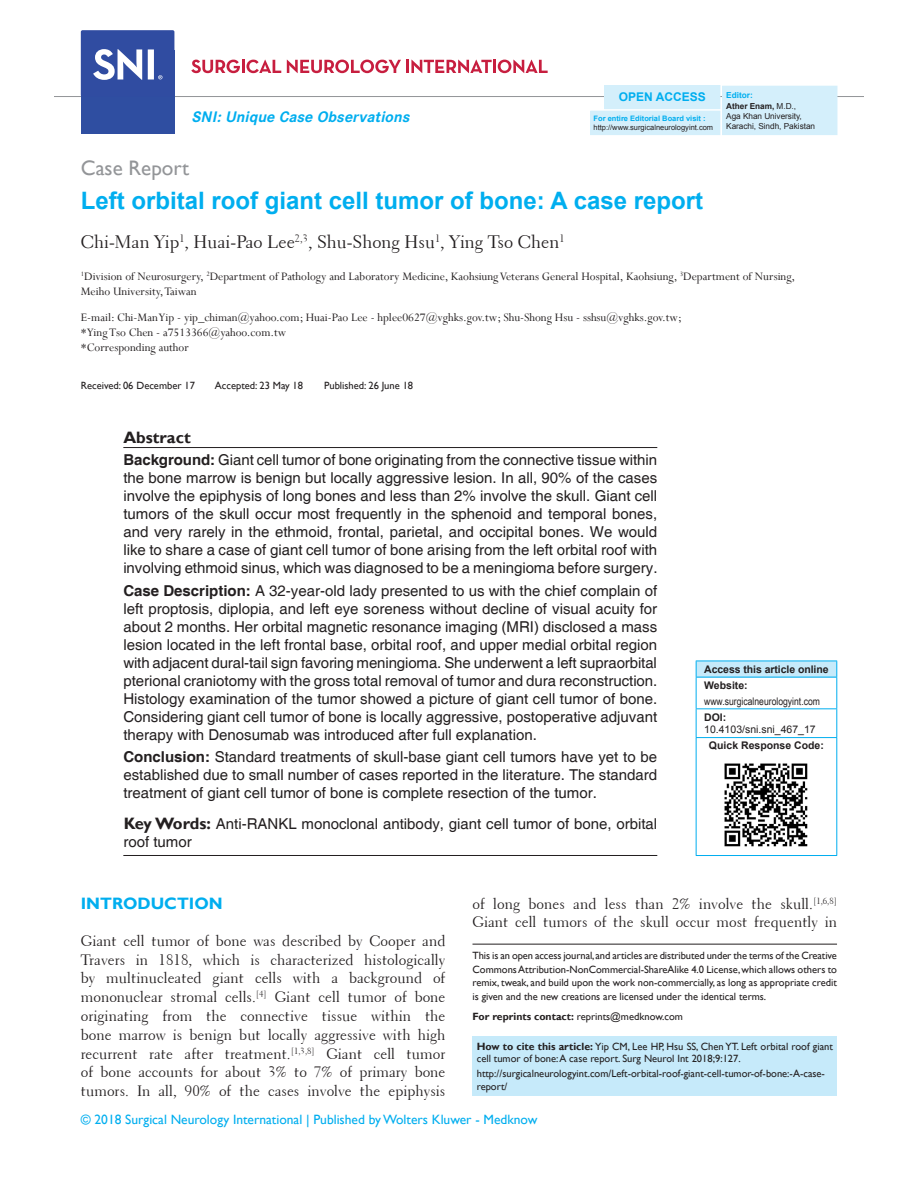
<style>
.page{position:relative;width:918px;height:1188px;background:#fff}
.page>*{position:absolute;margin:0;border:0;box-sizing:border-box;transform-origin:0 0}
.AT{font:700 24px "Arial";color:#00aeef}
.AH{font:21px "Gill Sans";color:#939598}
.AU{font:18px "Transitional 521 BT Roman A";color:#231f20}
.t1{font:700 16.5px "Gill Sans";color:#00aeef}
.ABSH{font:700 16.5px "Gill Sans";color:#231f20}
.ABS{font:15px/18px "Helvetica";color:#231f20;text-align:justify}
.TX{font:15px/18.8px "Transitional 521 BT Roman A";color:#231f20;text-align:justify}
.KWD{font:15px/18px "Helvetica";color:#231f20}
.t2{font:italic 700 15px "Corporate SBQ";color:#00aeef}
.t3{font:13.5px "Gill Sans";color:#00aeef}
.ADD{font:12.75px/15px "Perpetua";color:#231f20}
.AFF{font:12.75px/15px "Perpetua";color:#231f20}
.t4{font:700 12px "Arial";color:#00aeef}
.OS{font:10.5px/13.5px "Gill Sans";color:#231f20;text-align:justify}
.Published{font:10.5px/12.6px "Gill Sans";color:#231f20}
.HIS{font:10.5px "Gill Sans";color:#231f20}
.AAO{font:700 10.5px "Arial";letter-spacing:-.005em;color:#231f20}
.WEB{font:10.5px "Arial Narrow";color:#231f20}
.WEB-2{font:10.5px/12.6px "Arial";color:#231f20}
.WEB-3{font:700 10.5px "Arial";color:#231f20}
.t5{font:8.25px/9.9px "Arial";letter-spacing:-.005em;color:#231f20}
.t6{font:700 8.25px/11.2px "Arial";letter-spacing:-.005em;color:#231f20}
.t7{font:7.5px "Arial";color:#231f20}
.t8{font:700 7.5px "Arial";color:#00aeef}
.s1{color:#00aeef}
.s2{font-weight:400}
.s3{font-weight:700}
.s4{font-family:"Gill Sans";font-weight:700;font-size:16.5px}
</style>
<div class="page">
<hr style="left:54px;top:96px;width:810px;height:1px;background:#939598">
<div style="left:723px;top:86px;width:114px;height:49px;background:#d4effb"></div>
<div style="left:605px;top:86px;width:115px;height:23px;background:#d4effb"></div>
<div style="left:605px;top:85px;width:115px;height:24px;border:1px solid #d4effb"></div>
<div style="left:591px;top:111px;width:129px;height:24px;background:#d4effb"></div>
<div style="left:81px;top:50px;width:93px;height:84px;background:#2f4ea1"></div>
<div style="left:81px;top:30px;width:93px;height:67px;background:#304ca1;border-radius:2px"></div>
<svg style="left:191px;top:60px;width:90px;height:13px"></svg>
<svg style="left:287px;top:60px;width:261px;height:13px"></svg>
<svg style="left:93px;top:49px;width:69px;height:31px"></svg>
<hr style="left:123px;top:447px;width:534px;height:1px;background:#231f20">
<hr style="left:123px;top:855px;width:534px;height:1px;background:#231f20">
<div style="left:472px;top:1036px;width:365px;height:60px;background:#c6eafa"></div>
<hr style="left:472px;top:944px;width:365px;height:1px;background:#231f20">
<div style="left:696px;top:661px;width:141px;height:16px;background:#c6eafa"></div>
<svg style="left:696px;top:662px;width:1px;height:15px"></svg>
<svg style="left:836px;top:662px;width:1px;height:15px"></svg>
<hr style="left:696px;top:661px;width:141px;height:1px;background:#00aeef">
<hr style="left:696px;top:677px;width:1px;height:31px;background:#00aeef">
<hr style="left:836px;top:677px;width:1px;height:31px;background:#00aeef">
<hr style="left:696px;top:677px;width:141px;height:1px;background:#00aeef">
<svg style="left:696px;top:709px;width:1px;height:28px"></svg>
<svg style="left:836px;top:709px;width:1px;height:28px"></svg>
<hr style="left:696px;top:708px;width:141px;height:1px;background:#00aeef">
<hr style="left:696px;top:738px;width:1px;height:117px;background:#00aeef">
<hr style="left:836px;top:738px;width:1px;height:117px;background:#00aeef">
<hr style="left:696px;top:737px;width:141px;height:1px;background:#00aeef">
<hr style="left:696px;top:855px;width:141px;height:1px;background:#00aeef">
<img style="left:724px;top:763px;width:84px;height:84px">
<p class="t2" style="left:191px;top:108px;width:224px">SNI:Unique Case Observations</p>
<p class="t4" style="left:619px;top:89px;width:88px">OPEN ACCESS</p>
<p class="t8" style="left:594px;top:113px;width:114px">For entire Editorial Board visit :</p>
<p class="t7" style="left:594px;top:122px;width:121px">http://www.surgicalneurologyint.com</p>
<p class="t6" style="left:726px;top:90px;width:71px"><span class="s1">Editor:<br></span>Ather Enam, <span class="s2">M.D.,</span></p>
<p class="t5" style="left:726px;top:111px;width:90px">Aga Khan University,<br>Karachi, Sindh, Pakistan</p>
<p class="AH" style="left:81px;top:156px;width:110px">Case Report</p>
<p class="AT" style="left:81px;top:185px;width:624px">Left orbital roof giant cell tumor of bone: A case report</p>
<p class="AU" style="left:81px;top:231px;width:485px">Chi‑Man Yip<sup>1</sup>, Huai‑Pao Lee<sup>2,3</sup>, Shu‑Shong Hsu<sup>1</sup>, Ying Tso Chen<sup>1</sup></p>
<p class="AFF" style="left:81px;top:269px;width:716px"><sup>1</sup>Division of Neurosurgery, <sup>2</sup>Department of Pathology and Laboratory Medicine, Kaohsiung Veterans General Hospital, Kaohsiung, <sup>3</sup>Department of Nursing,<br>Meiho University, Taiwan</p>
<p class="ADD" style="left:81px;top:310px;width:602px">E‑mail: Chi‑Man Yip ‑ yip_chiman@yahoo.com; Huai‑Pao Lee ‑ hplee0627@vghks.gov.tw; Shu‑Shong Hsu ‑ sshsu@vghks.gov.tw; *Ying Tso Chen ‑ a7513366@yahoo.com.tw<br>*Corresponding author</p>
<p class="HIS" style="left:81px;top:380px;width:116px">Received: 06 December 17</p>
<p class="HIS" style="left:215px;top:380px;width:90px">Accepted: 23 May 18</p>
<p class="HIS" style="left:324px;top:380px;width:91px">Published: 26 June 18</p>
<p class="ABSH" style="left:123px;top:428px;width:69px">Abstract</p>
<p class="ABS" style="left:123px;top:452px;width:536px"><span class="s3">Background:</span> Giant cell tumor of bone originating from the connective tissue within the bone marrow is benign but locally aggressive lesion. In all, 90% of the cases involve the epiphysis of long bones and less than 2% involve the skull. Giant cell tumors of the skull occur most frequently in the sphenoid and temporal bones, and very rarely in the ethmoid, frontal, parietal, and occipital bones. We would like to share a case of giant cell tumor of bone arising from the left orbital roof with involving ethmoid sinus, which was diagnosed to be a meningioma before surgery.</p>
<p class="ABS" style="left:123px;top:582px;width:536px"><span class="s3">Case Description:</span> A 32‑year‑old lady presented to us with the chief complain of left proptosis, diplopia, and left eye soreness without decline of visual acuity for about 2 months. Her orbital magnetic resonance imaging (MRI) disclosed a mass lesion located in the left frontal base, orbital roof, and upper medial orbital region with adjacent dural‑tail sign favoring meningioma. She underwent a left supraorbital pterional craniotomy with the gross total removal of tumor and dura reconstruction.<br>Histology examination of the tumor showed a picture of giant cell tumor of bone.<br>Considering giant cell tumor of bone is locally aggressive, postoperative adjuvant therapy with Denosumab was introduced after full explanation.</p>
<p class="ABS" style="left:123px;top:748px;width:535px"><span class="s3">Conclusion:</span> Standard treatments of skull‑base giant cell tumors have yet to be established due to small number of cases reported in the literature. The standard treatment of giant cell tumor of bone is complete resection of the tumor.</p>
<p class="KWD" style="left:123px;top:815px;width:535px"><span class="s4">Key Words:</span> Anti‑RANKL monoclonal antibody, giant cell tumor of bone, orbital roof tumor</p>
<p class="AAO" style="left:704px;top:662px;width:126px">Access this article online</p>
<p class="WEB-3" style="left:704px;top:678px;width:45px">Website:</p>
<p class="WEB" style="left:704px;top:693px;width:117px">www.surgicalneurologyint.com</p>
<p class="WEB-2" style="left:704px;top:711px;width:113px"><span class="s3">DOI:<br></span>10.4103/sni.sni_467_17</p>
<p class="AAO" style="left:709px;top:739px;width:116px">Quick Response Code:</p>
<h1 class="t1" style="left:81px;top:894px;width:143px">INTRODUCTION</h1>
<p class="TX" style="left:81px;top:931px;width:366px">Giant cell tumor of bone was described by Cooper and Travers in 1818, which is characterized histologically by multinucleated giant cells with a background of mononuclear stromal cells.<sup>[4]</sup> Giant cell tumor of bone originating from the connective tissue within the bone marrow is benign but locally aggressive with high recurrent rate after treatment.<sup>[1,3,8]</sup> Giant cell tumor of bone accounts for about 3% to 7% of primary bone tumors. In all, 90% of the cases involve the epiphysis</p>
<p class="TX" style="left:472px;top:895px;width:366px;line-height:18px">of long bones and less than 2% involve the skull.<sup>[1,6,8]<br></sup>Giant cell tumors of the skull occur most frequently in</p>
<p class="OS" style="left:472px;top:949px;width:366px">This is an open access journal, and articles are distributed under the terms of the Creative Commons Attribution-NonCommercial-ShareAlike 4.0 License, which allows others to remix, tweak, and build upon the work non-commercially, as long as appropriate credit is given and the new creations are licensed under the identical terms.</p>
<p class="OS" style="left:472px;top:1010px;width:212px"><span class="s3">For reprints contact:</span> reprints@medknow.com</p>
<p class="Published" style="left:477px;top:1040px;width:358px"><span class="s3">How to cite this article:</span> Yip CM, Lee HP, Hsu SS, Chen YT. Left orbital roof giant cell tumor of bone: A case report. Surg Neurol Int 2018;9:127.</p>
<p class="Published" style="left:477px;top:1068px;width:350px">http://surgicalneurologyint.com/Left-orbital-roof-giant-cell-tumor-of-bone:-A-case&shy;report/</p>
<p class="t3" style="left:81px;top:1112px;width:458px">© 2018 Surgical Neurology International | Published by Wolters Kluwer - Medknow</p>
</div>
